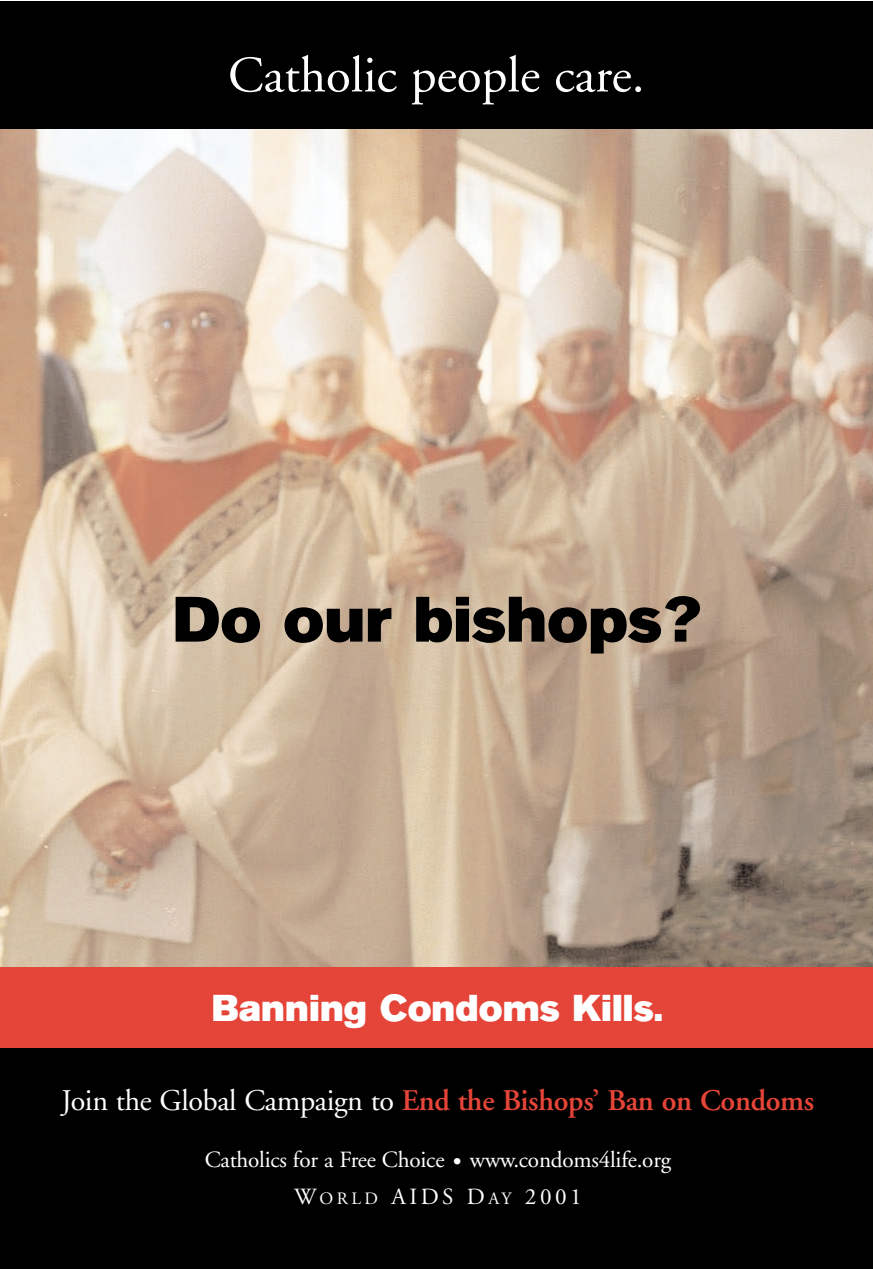
<style>
.page{position:relative;width:873px;height:1269px;background:#fff}
.page>*{position:absolute;margin:0;border:0;box-sizing:border-box;transform-origin:0 0}
.t1{font:63.5px "Akzidenz Grotesk BE Super";color:#000}
.t2{font:51px "Adobe Garamond";color:#fff}
.t3{font:37px "Akzidenz Grotesk BE Super";color:#fff}
.t4{font:600 30px "Adobe Garamond";letter-spacing:-.01em;color:#e54538}
.t5{font:23.12px/37px "Adobe Garamond";letter-spacing:-.01em;color:#fff;text-align:center}
.s1{font-weight:400;color:#fff}
.s2{font-size:17.38px}
</style>
<div class="page">
<img style="left:0;top:128px;width:872px;height:840px">
<div style="left:0;top:1px;width:872px;height:127px;background:#000"></div>
<div style="left:0;top:1007px;width:872px;height:262px;background:#000"></div>
<div style="left:0;top:968px;width:872px;height:80px;background:#e54538"></div>
<h2 class="t2" style="left:228px;top:55px;width:418px">Catholic people care.</h2>
<h1 class="t1" style="left:173px;top:597px;width:529px">Do our bishops?</h1>
<h3 class="t3" style="left:212px;top:995px;width:452px">Banning Condoms Kills.</h3>
<p class="t4" style="left:62px;top:1088px;width:754px"><span class="s1">Join the Global Campaign to</span> End the Bishops’ Ban on Condoms</p>
<p class="t5" style="left:205px;top:1143px;width:468px">Catholics for a Free Choice • www.condoms4life.org<br>W<span class="s2">ORLD</span> AIDS D<span class="s2">AY</span> 2001</p>
</div>
